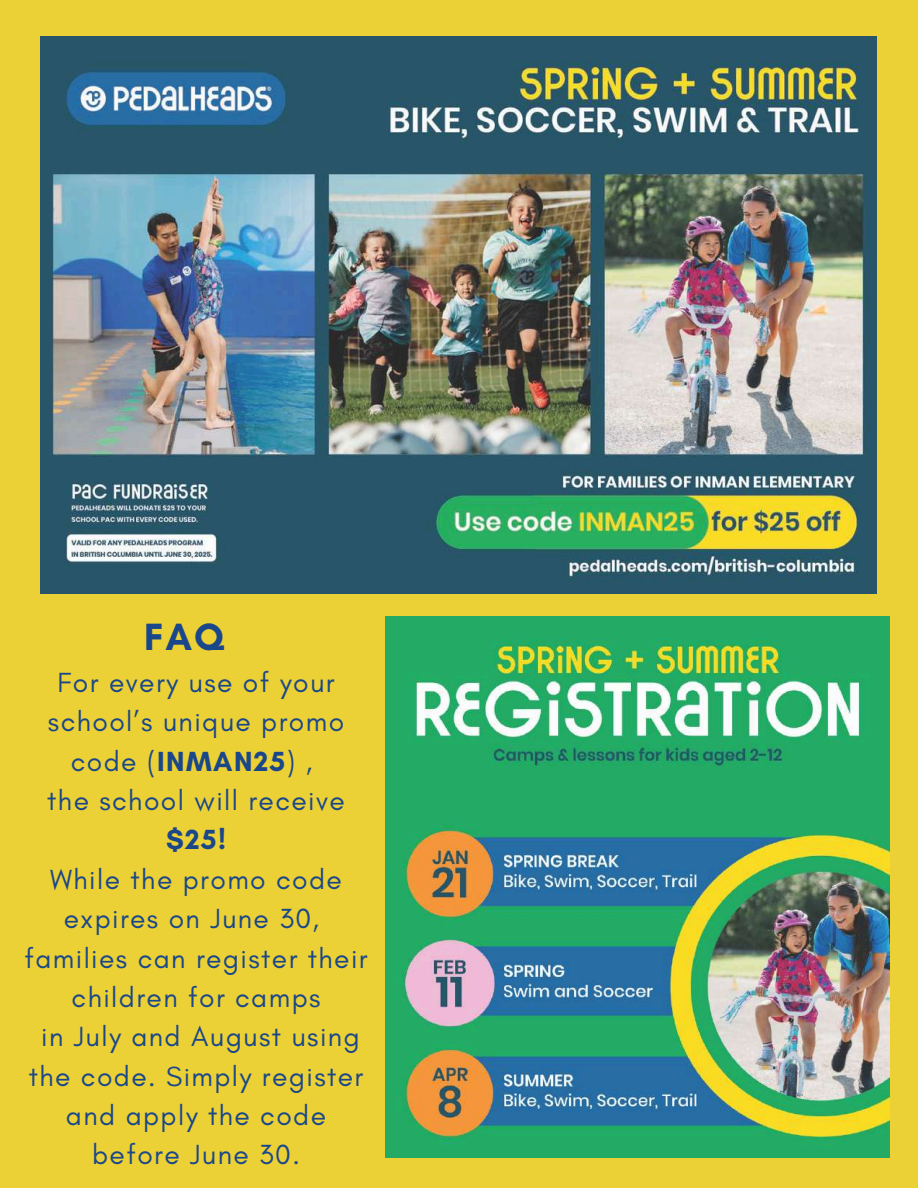
<style>
.page{position:relative;width:918px;height:1188px;background:#ecd136}
.page>*{position:absolute;margin:0;border:0;box-sizing:border-box;transform-origin:0 0}
.t1{font:700 38.7px "Glacial Indifference";color:#1a4789}
.t2{font:28.2px/39.3px "Glacial Indifference";letter-spacing:.05em;color:#1a4789;text-align:center}
.t3{font:700 28.2px "Glacial Indifference";color:#1a4789}
.s1{font-weight:700}
</style>
<div class="page">
<img style="left:386px;top:616px;width:504px;height:541px">
<img style="left:41px;top:37px;width:836px;height:557px">
<h1 class="t1" style="left:144px;top:614px;width:82px">FAQ</h1>
<p class="t2" style="left:47px;top:662px;width:299px">For every use of your school’s unique promo code (<span class="s1">INMAN25</span>) ,<br>the school will receive</p>
<p class="t3" style="left:166px;top:823px;width:61px">$25!</p>
<p class="t2" style="left:24px;top:859px;width:345px">While the promo code expires on June 30, families can register their children for camps<br>in July and August using the code. Simply register and apply the code before June 30.</p>
</div>
